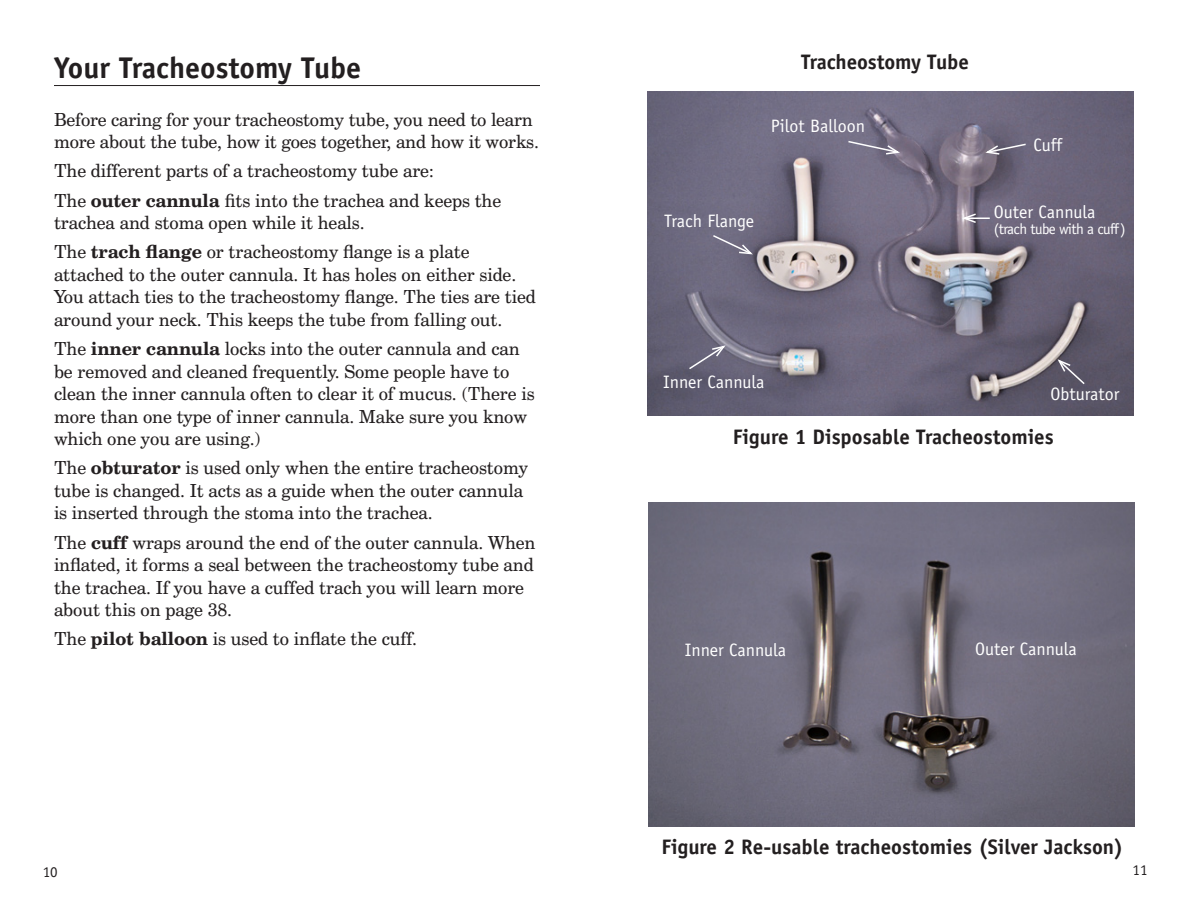
<style>
.page{position:relative;width:1188px;height:918px;background:#fff}
.page>*{position:absolute;margin:0;border:0;box-sizing:border-box;transform-origin:0 0}
.Lined_Heading{font:700 30px "Officina Sans";color:#231f20}
.Style2_Normal{font:700 21px "Officina Sans";color:#231f20}
.Body_text{font:700 21px "Officina Sans";letter-spacing:-.005em;color:#231f20}
.Body_text-2{font:18px/22.5px "Century Schoolbook BT";letter-spacing:-.005em;color:#231f20}
.Style2_Normal-2{font:18px "Officina Sans";color:#fff}
.t1{font:15px "Officina Sans";letter-spacing:-.04em;color:#fff}
.t2{font:15px "Officina Sans";color:#231f20}
.s1{font-weight:700}
</style>
<div class="page">
<img style="left:648px;top:92px;width:486px;height:324px">
<img style="left:648px;top:502px;width:486px;height:325px">
<hr style="left:54px;top:85px;width:486px;height:1px;background:#231f20">
<svg style="left:687px;top:344px;width:40px;height:27px"></svg>
<svg style="left:711px;top:234px;width:44px;height:21px"></svg>
<svg style="left:983px;top:143px;width:44px;height:13px"></svg>
<svg style="left:960px;top:212px;width:30px;height:12px"></svg>
<svg style="left:847px;top:140px;width:55px;height:16px"></svg>
<svg style="left:1056px;top:358px;width:30px;height:28px"></svg>
<p class="Lined_Heading" style="left:54px;top:49px;width:309px">Your Tracheostomy Tube</p>
<p class="Body_text-2" style="left:54px;top:108px;width:486px">Before caring for your tracheostomy tube, you need to learn more about the tube, how it goes together, and how it works.</p>
<p class="Body_text-2" style="left:54px;top:159px;width:382px">The different parts of a tracheostomy tube are:</p>
<p class="Body_text-2" style="left:54px;top:189px;width:449px">The <span class="s1">outer cannula</span> fits into the trachea and keeps the trachea and stoma open while it heals.</p>
<p class="Body_text-2" style="left:54px;top:240px;width:483px">The <span class="s1">trach flange</span> or tracheostomy flange is a plate attached to the outer cannula. It has holes on either side.<br>You attach ties to the tracheostomy flange. The ties are tied around your neck. This keeps the tube from falling out.</p>
<p class="Body_text-2" style="left:54px;top:337px;width:482px">The <span class="s1">inner cannula</span> locks into the outer cannula and can be removed and cleaned frequently. Some people have to clean the inner cannula often to clear it of mucus. (There is more than one type of inner cannula. Make sure you know which one you are using.)</p>
<p class="Body_text-2" style="left:54px;top:456px;width:476px">The <span class="s1">obturator</span> is used only when the entire tracheostomy tube is changed. It acts as a guide when the outer cannula is inserted through the stoma into the trachea.</p>
<p class="Body_text-2" style="left:54px;top:531px;width:483px">The <span class="s1">cuff</span> wraps around the end of the outer cannula. When inflated, it forms a seal between the tracheostomy tube and the trachea. If you have a cuffed trach you will learn more about this on page 38.</p>
<p class="Body_text-2" style="left:54px;top:627px;width:364px">The <span class="s1">pilot balloon</span> is used to inflate the cuff.</p>
<p class="Body_text" style="left:801px;top:49px;width:169px">Tracheostomy Tube</p>
<p class="Style2_Normal-2" style="left:771px;top:116px;width:96px">Pilot Balloon</p>
<p class="Style2_Normal-2" style="left:664px;top:210px;width:92px">Trach Flange</p>
<p class="Style2_Normal-2" style="left:663px;top:372px;width:103px">Inner Cannula</p>
<p class="Style2_Normal-2" style="left:1033px;top:134px;width:30px">Cuff</p>
<p class="Style2_Normal-2" style="left:994px;top:201px;width:103px">Outer Cannula</p>
<p class="t1" style="left:994px;top:220px;width:133px">(trach tube with a cuff)</p>
<p class="Style2_Normal-2" style="left:1050px;top:384px;width:71px">Obturator</p>
<p class="Style2_Normal" style="left:733px;top:424px;width:322px">Figure 1 Disposable Tracheostomies</p>
<p class="Style2_Normal-2" style="left:685px;top:639px;width:103px">Inner Cannula</p>
<p class="Style2_Normal-2" style="left:975px;top:639px;width:103px">Outer Cannula</p>
<p class="Style2_Normal" style="left:662px;top:833px;width:463px">Figure 2 Re-usable tracheostomies (Silver Jackson)</p>
<p class="t2" style="left:43px;top:863px;width:16px">10</p>
<p class="t2" style="left:1132px;top:861px;width:16px">11</p>
</div>
